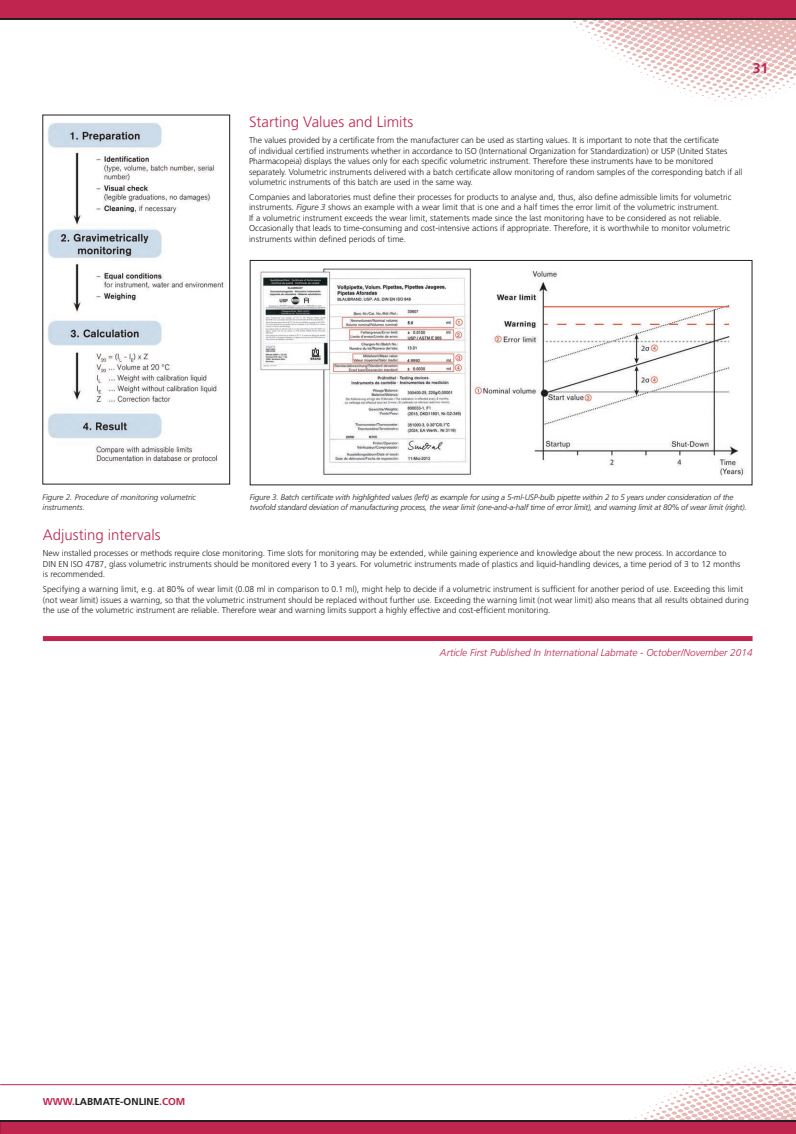
<style>
.page{position:relative;width:796px;height:1134px;background:#fff}
.page>*{position:absolute;margin:0;border:0;box-sizing:border-box;transform-origin:0 0}
.t1{font:300 15px "Frutiger";color:#bf254f}
.t2{font:700 14px "Frutiger";color:#bf254f}
.t3{font:italic 300 10px "Frutiger";color:#bf254f}
.t4{font:700 10px "Frutiger";color:#231f20}
.t5{font:300 8.5px/10.5px "Frutiger";color:#231f20}
.t6{font:italic 300 8px/10px "Frutiger";letter-spacing:-.015em;color:#231f20}
.s1{font-style:italic}
.s2{color:#bf254f}
</style>
<div class="page">
<svg style="left:568px;top:20px;width:227px;height:85px"></svg>
<div style="left:0;top:0;width:795px;height:20px;background:linear-gradient(to right,#231f20,#231f20)"></div>
<div style="left:0;top:0;width:795px;height:17px;background:#bf254f"></div>
<div style="left:0;top:1120px;width:795px;height:14px;background:#231f20"></div>
<div style="left:0;top:1122px;width:795px;height:12px;background:#bf254f"></div>
<hr style="left:0;top:1084px;width:795px;height:1px;background:#bf254f">
<img style="left:47px;top:123px;width:177px;height:341px">
<div style="left:43px;top:115px;width:187px;height:369px;border:1px solid #231f20"></div>
<img style="left:260px;top:267px;width:485px;height:210px">
<div style="left:250px;top:260px;width:501px;height:225px;border:1px solid #231f20"></div>
<div style="left:43px;top:636px;width:709px;height:5px;background:#bf254f"></div>
<svg style="left:0;top:1122px;width:1px;height:12px"></svg>
<svg style="left:595px;top:1063px;width:201px;height:71px"></svg>
<h2 class="t2" style="left:752px;top:60px;width:17px">31</h2>
<h1 class="t1" style="left:249px;top:113px;width:166px">Starting Values and Limits</h1>
<p class="t5" style="left:249px;top:135px;width:494px">The values provided by a certificate from the manufacturer can be used as starting values. It is important to note that the certificate<br>of individual certified instruments whether in accordance to ISO (International Organization for Standardization) or USP (United States Pharmacopeia) displays the values only for each specific volumetric instrument. Therefore these instruments have to be monitored separately. Volumetric instruments delivered with a batch certificate allow monitoring of random samples of the corresponding batch if all volumetric instruments of this batch are used in the same way.</p>
<p class="t5" style="left:249px;top:192px;width:483px">Companies and laboratories must define their processes for products to analyse and, thus, also define admissible limits for volumetric instruments. <span class="s1">Figure 3</span> shows an example with a wear limit that is one and a half times the error limit of the volumetric instrument.<br>If a volumetric instrument exceeds the wear limit, statements made since the last monitoring have to be considered as not reliable.<br>Occasionally that leads to time-consuming and cost-intensive actions if appropriate. Therefore, it is worthwhile to monitor volumetric instruments within defined periods of time.</p>
<p class="t6" style="left:43px;top:492px;width:155px">Figure 2. Procedure of monitoring volumetric instruments.</p>
<p class="t6" style="left:250px;top:492px;width:498px">Figure 3. Batch certificate with highlighted values (left) as example for using a 5-ml-USP-bulb pipette within 2 to 5 years under consideration of the twofold standard deviation of manufacturing process, the wear limit (one-and-a-half time of error limit), and warning limit at 80% of wear limit (right).</p>
<h1 class="t1" style="left:43px;top:526px;width:119px">Adjusting intervals</h1>
<p class="t5" style="left:43px;top:548px;width:698px">New installed processes or methods require close monitoring. Time slots for monitoring may be extended, while gaining experience and knowledge about the new process. In accordance to<br>DIN EN ISO 4787, glass volumetric instruments should be monitored every 1 to 3 years. For volumetric instruments made of plastics and liquid-handling devices, a time period of 3 to 12 months is recommended.</p>
<p class="t5" style="left:43px;top:584px;width:707px">Specifying a warning limit, e.g. at 80% of wear limit (0.08 ml in comparison to 0.1 ml), might help to decide if a volumetric instrument is sufficient for another period of use. Exceeding this limit (not wear limit) issues a warning, so that the volumetric instrument should be replaced without further use. Exceeding the warning limit (not wear limit) also means that all results obtained during the use of the volumetric instrument are reliable. Therefore wear and warning limits support a highly effective and cost-efficient monitoring.</p>
<p class="t4" style="left:43px;top:1096px;width:144px"><span class="s2">WWW.</span>LABMATE-ONLINE<span class="s2">.COM</span></p>
<p class="t3" style="left:440px;top:647px;width:314px">Article First Published In International Labmate - October/November 2014</p>
</div>
